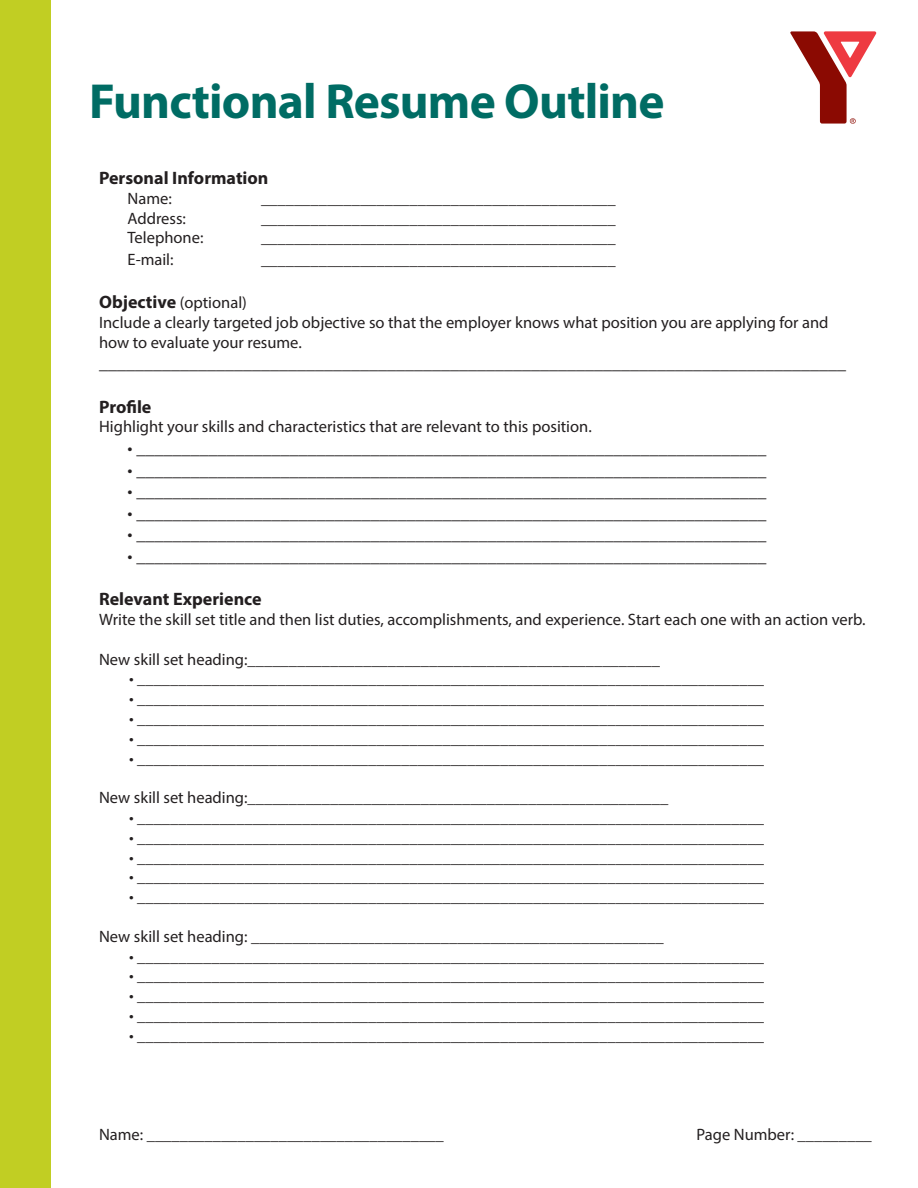
<style>
.page{position:relative;width:918px;height:1188px;background:#fff}
.page>*{position:absolute;margin:0;border:0;box-sizing:border-box;transform-origin:0 0}
.t1{font:700 49.5px "Myriad Pro";letter-spacing:-.015em;color:#006c64}
.t2{font:18px "Myriad Pro";color:#231f20}
.t3{font:700 18px "Myriad Pro";color:#231f20}
.t4{font:16.5px/19.8px "Myriad Pro";color:#231f20}
.s1{font-weight:700;font-size:18px}
</style>
<div class="page">
<div style="left:0;top:0;width:51px;height:1188px;background:#c1ce23"></div>
<svg style="left:790px;top:31px;width:86px;height:93px"></svg>
<h1 class="t1" style="left:89px;top:69px;width:577px">Functional Resume Outline</h1>
<h2 class="t3" style="left:99px;top:166px;width:171px">Personal Information</h2>
<p class="t4" style="left:128px;top:188px;width:46px">Name:</p>
<p class="t4" style="left:261px;top:188px;width:356px">___________________________________________</p>
<p class="t4" style="left:128px;top:208px;width:60px">Address:</p>
<p class="t4" style="left:261px;top:208px;width:356px">___________________________________________</p>
<p class="t4" style="left:128px;top:228px;width:77px">Telephone:</p>
<p class="t4" style="left:261px;top:228px;width:356px">___________________________________________</p>
<p class="t4" style="left:128px;top:249px;width:48px">E-mail:</p>
<p class="t4" style="left:261px;top:249px;width:356px">___________________________________________</p>
<h2 class="t4" style="left:99px;top:292px;width:149px"><span class="s1">Objective</span> (optional)</h2>
<p class="t4" style="left:99px;top:312px;width:731px">Include a clearly targeted job objective so that the employer knows what position you are applying for and how to evaluate your resume.</p>
<p class="t2" style="left:99px;top:352px;width:749px">___________________________________________________________________________________</p>
<h2 class="t3" style="left:99px;top:395px;width:54px">Profile</h2>
<p class="t4" style="left:99px;top:417px;width:494px">Highlight your skills and characteristics that are relevant to this position.</p>
<p class="t2" style="left:128px;top:437px;width:640px">• ______________________________________________________________________</p>
<p class="t2" style="left:128px;top:458px;width:640px">• ______________________________________________________________________</p>
<p class="t2" style="left:128px;top:480px;width:640px">• ______________________________________________________________________</p>
<p class="t2" style="left:128px;top:502px;width:640px">• ______________________________________________________________________</p>
<p class="t2" style="left:128px;top:523px;width:640px">• ______________________________________________________________________</p>
<p class="t2" style="left:128px;top:545px;width:640px">• ______________________________________________________________________</p>
<h2 class="t3" style="left:99px;top:587px;width:164px">Relevant Experience</h2>
<p class="t4" style="left:99px;top:609px;width:768px">Write the skill set title and then list duties, accomplishments, and experience. Start each one with an action verb.</p>
<p class="t4" style="left:99px;top:649px;width:563px">New skill set heading:__________________________________________________</p>
<p class="t4" style="left:129px;top:669px;width:637px">• ____________________________________________________________________________</p>
<p class="t4" style="left:129px;top:688px;width:637px">• ____________________________________________________________________________</p>
<p class="t4" style="left:129px;top:708px;width:637px">• ____________________________________________________________________________</p>
<p class="t4" style="left:129px;top:728px;width:637px">• ____________________________________________________________________________</p>
<p class="t4" style="left:129px;top:748px;width:637px">• ____________________________________________________________________________</p>
<p class="t4" style="left:99px;top:787px;width:571px">New skill set heading:___________________________________________________</p>
<p class="t4" style="left:129px;top:807px;width:637px">• ____________________________________________________________________________</p>
<p class="t4" style="left:129px;top:827px;width:637px">• ____________________________________________________________________________</p>
<p class="t4" style="left:129px;top:847px;width:637px">• ____________________________________________________________________________</p>
<p class="t4" style="left:129px;top:867px;width:637px">• ____________________________________________________________________________</p>
<p class="t4" style="left:129px;top:886px;width:637px">• ____________________________________________________________________________</p>
<p class="t4" style="left:99px;top:926px;width:566px">New skill set heading: __________________________________________________</p>
<p class="t4" style="left:129px;top:966px;width:637px">• ____________________________________________________________________________</p>
<p class="t4" style="left:129px;top:985px;width:637px">• ____________________________________________________________________________</p>
<p class="t4" style="left:129px;top:1005px;width:637px">• ____________________________________________________________________________</p>
<p class="t4" style="left:129px;top:1025px;width:637px">• ____________________________________________________________________________</p>
<p class="t4" style="left:129px;top:946px;width:637px">• ____________________________________________________________________________</p>
<p class="t4" style="left:99px;top:1124px;width:346px">Name: ____________________________________</p>
<p class="t4" style="left:697px;top:1124px;width:177px">Page Number: _________</p>
</div>
